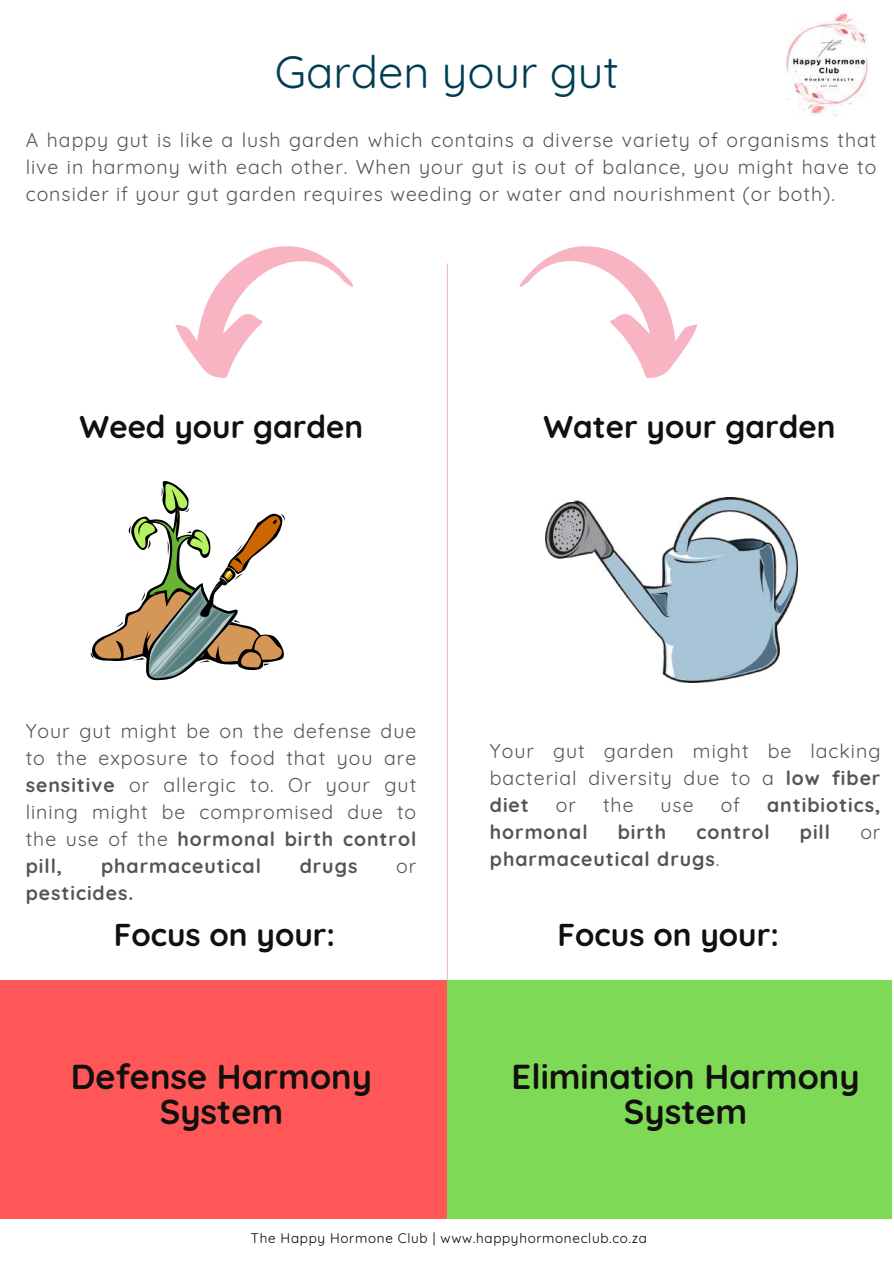
<style>
.page{position:relative;width:894px;height:1264px;background:#fff}
.page>*{position:absolute;margin:0;border:0;box-sizing:border-box;transform-origin:0 0}
.t1{font:45px "Quicksand";color:#003e53}
.t2{font:700 34.5px/34.8px "Quicksand";color:#11100e;text-align:center}
.t3{font:700 31.5px "Quicksand";color:#11100e}
.t4{font:19.5px/27px "Quicksand";letter-spacing:.05em;color:#545454;text-align:justify}
.t5{font:700 19.5px "Quicksand";letter-spacing:.05em;color:#545454}
.t6{font:13.5px "Quicksand";letter-spacing:.05em;color:#000}
.s1{font-weight:700}
.s2{font-weight:400}
</style>
<div class="page">
<hr style="left:446px;top:264px;width:2px;height:953px;background:#f8b4c3">
<div style="left:445px;top:979px;width:446px;height:239px;background:#7ed957"></div>
<div style="left:0;top:979px;width:446px;height:239px;background:#ff5757"></div>
<svg style="left:175px;top:246px;width:178px;height:132px"></svg>
<svg style="left:519px;top:246px;width:178px;height:132px"></svg>
<svg style="left:90px;top:481px;width:195px;height:200px"></svg>
<img style="left:545px;top:497px;width:252px;height:185px">
<img style="left:786px;top:10px;width:82px;height:106px">
<h1 class="t1" style="left:275px;top:43px;width:345px">Garden your gut</h1>
<p class="t4" style="left:26px;top:126px;width:852px">A happy gut is like a lush garden which contains a diverse variety of organisms that live in harmony with each other. When your gut is out of balance, you might have to consider if your gut garden requires weeding or water and nourishment (or both).</p>
<h3 class="t3" style="left:80px;top:406px;width:285px">Weed your garden</h3>
<h3 class="t3" style="left:543px;top:406px;width:293px">Water your garden</h3>
<p class="t4" style="left:26px;top:716px;width:392px">Your gut might be on the defense due to the exposure to food that you are <span class="s1">sensitive</span> or allergic to. Or your gut lining might be compromised due to the use of the <span class="s1">hormonal birth control pill,</span></p>
<p class="t5" style="left:101px;top:853px;width:161px">pharmaceutical</p>
<p class="t5" style="left:299px;top:853px;width:59px">drugs</p>
<p class="t4" style="left:396px;top:851px;width:22px">or</p>
<p class="t5" style="left:26px;top:880px;width:109px">pesticides.</p>
<p class="t4" style="left:489px;top:737px;width:392px">Your gut garden might be lacking bacterial diversity due to a <span class="s1">low fiber diet</span></p>
<p class="t4" style="left:555px;top:791px;width:22px">or</p>
<p class="t4" style="left:603px;top:791px;width:32px">the</p>
<p class="t4" style="left:660px;top:791px;width:35px">use</p>
<p class="t4" style="left:720px;top:791px;width:21px">of</p>
<p class="t5" style="left:767px;top:792px;width:115px">antibiotics,</p>
<p class="t5" style="left:489px;top:819px;width:99px">hormonal</p>
<p class="t5" style="left:617px;top:819px;width:50px">birth</p>
<p class="t5" style="left:696px;top:819px;width:75px">control</p>
<p class="t5" style="left:799px;top:819px;width:32px">pill</p>
<p class="t4" style="left:860px;top:818px;width:22px">or</p>
<p class="t5" style="left:489px;top:846px;width:231px">pharmaceutical drugs<span class="s2">.</span></p>
<h3 class="t3" style="left:114px;top:914px;width:223px">Focus on your:</h3>
<h3 class="t3" style="left:557px;top:914px;width:223px">Focus on your:</h3>
<h2 class="t2" style="left:71px;top:1058px;width:302px">Defense Harmony<br>System</h2>
<h2 class="t2" style="left:511px;top:1058px;width:349px">Elimination Harmony<br>System</h2>
<p class="t6" style="left:251px;top:1229px;width:397px">The Happy Hormone Club | www.happyhormoneclub.co.za</p>
</div>
